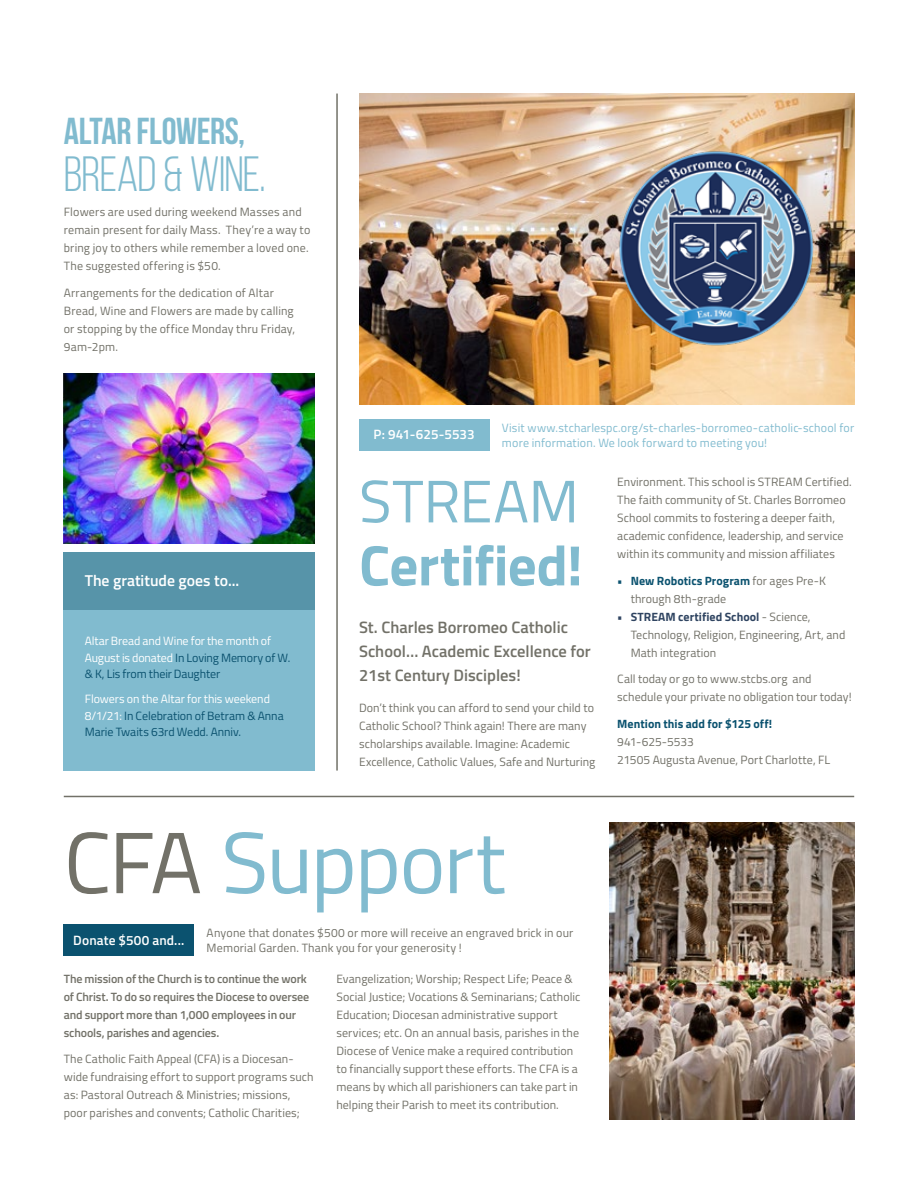
<style>
.page{position:relative;width:918px;height:1188px;background:#fff}
.page>*{position:absolute;margin:0;border:0;box-sizing:border-box;transform-origin:0 0}
.t1{font:87px "Titillium";letter-spacing:-.02em;color:#81bbcf}
.t2{font:60px "Titillium";letter-spacing:-.005em;color:#81bbcf}
.t3{font:700 57px "Titillium";letter-spacing:-.01em;color:#81bbcf}
.t4{font:49.5px "Bebas Neue";letter-spacing:-.015em;color:#81bbcf}
.t5{font:37.5px "Bebas Neue";letter-spacing:-.01em;color:#81bbcf}
.t6{font:600 16.5px/24px "Titillium";color:#727168}
.t7{font:600 15.75px "Titillium";color:#fff}
.t8{font:600 13.5px "Titillium";letter-spacing:.01em;color:#fff}
.t9{font:12px/18px "Titillium";letter-spacing:.01em;color:#727168}
.t10{font:600 12px/18px "Titillium";letter-spacing:-.01em;color:#727168}
.t11{font:12px/15px "Titillium";letter-spacing:.015em;color:#81bbcf}
.t12{font:12px/16.5px "Titillium";letter-spacing:-.005em;color:#0b526f}
.t13{font:12px/16.5px "Titillium";letter-spacing:-.01em;color:#fff}
.t14{font:700 12px "Titillium";letter-spacing:.005em;color:#0b526f}
.s1{color:#0b526f}
.s2{color:#fff}
.s3{font-weight:700;color:#0b526f}
.s4{font-weight:700;color:#2f4461}
.s5{color:#727168}
</style>
<div class="page">
<div style="left:64px;top:552px;width:251px;height:58px;background:#5794a9"></div>
<div style="left:64px;top:610px;width:251px;height:161px;background:#81bbcf"></div>
<img style="left:609px;top:822px;width:245px;height:298px">
<img style="left:64px;top:374px;width:251px;height:170px">
<div style="left:64px;top:924px;width:130px;height:31px;background:#0b526f"></div>
<img style="left:359px;top:94px;width:495px;height:311px">
<div style="left:359px;top:419px;width:130px;height:31px;background:#81bbcf"></div>
<hr style="left:64px;top:796px;width:790px;height:1px;background:#727168">
<hr style="left:336px;top:94px;width:2px;height:677px;background:#727168">
<img style="left:617px;top:149px;width:199px;height:200px">
<h3 class="t5" style="left:64px;top:110px;width:183px">ALTAR FLOWERS,</h3>
<h3 class="t4" style="left:64px;top:148px;width:203px">BREAD &amp; WINE.</h3>
<p class="t9" style="left:64px;top:203px;width:248px">Flowers are used during weekend Masses and remain present for daily Mass. They’re a way to bring joy to others while remember a loved one.<br>The suggested offering is $50.</p>
<p class="t9" style="left:64px;top:283px;width:233px">Arrangements for the dedication of Altar Bread, Wine and Flowers are made by calling or stopping by the office Monday thru Friday, 9am-2pm.</p>
<h3 class="t7" style="left:85px;top:568px;width:156px">The gratitude goes to...</h3>
<p class="t13" style="left:85px;top:632px;width:207px">Altar Bread and Wine for the month of<br>August is donated <span class="s1">In Loving Memory of W. &amp; K, Lis from their Daughter</span></p>
<p class="t12" style="left:85px;top:690px;width:201px"><span class="s2">Flowers on the Altar for this weekend<br>8/1/21:</span> In Celebration of Betram &amp; Anna<br>Marie Twaits 63rd Wedd. Anniv.</p>
<p class="t8" style="left:374px;top:424px;width:102px">P: 941-625-5533</p>
<p class="t11" style="left:502px;top:419px;width:354px">Visit www.stcharlespc.org/st-charles-borromeo-catholic-school for more information. We look forward to meeting you!</p>
<h2 class="t2" style="left:359px;top:457px;width:221px">STREAM</h2>
<h3 class="t3" style="left:359px;top:522px;width:225px">Certified!</h3>
<h3 class="t6" style="left:359px;top:614px;width:233px">St. Charles Borromeo Catholic<br>School… Academic Excellence for<br>21st Century Disciples!</h3>
<p class="t9" style="left:359px;top:698px;width:238px">Don’t think you can afford to send your child to Catholic School? Think again! There are many scholarships available. Imagine: Academic Excellence, Catholic Values, Safe and Nurturing</p>
<p class="t9" style="left:617px;top:473px;width:236px">Environment. This school is STREAM Certified.<br>The faith community of St. Charles Borromeo School commits to fostering a deeper faith, academic confidence, leadership, and service within its community and mission affiliates</p>
<p class="t9" style="left:631px;top:571px;width:197px;text-indent:-14px"><span class="s3">• New Robotics Program</span> for ages Pre-K through 8th-grade</p>
<p class="t9" style="left:631px;top:607px;width:216px;text-indent:-14px"><span class="s4">• STREAM certified School</span> - Science,<br>Technology, Religion, Engineering, Art, and<br>Math integration</p>
<p class="t9" style="left:617px;top:670px;width:236px">Call today or go to www.stcbs.org and schedule your private no obligation tour today!</p>
<p class="t14" style="left:617px;top:715px;width:156px">Mention this add for $125 off!</p>
<p class="t9" style="left:617px;top:732px;width:215px">941-625-5533<br>21505 Augusta Avenue, Port Charlotte, FL</p>
<h1 class="t1" style="left:64px;top:799px;width:443px"><span class="s5">CFA</span> Support</h1>
<p class="t8" style="left:73px;top:930px;width:113px">Donate $500 and...</p>
<p class="t9" style="left:207px;top:925px;width:368px;line-height:15px">Anyone that donates $500 or more will receive an engraved brick in our<br>Memorial Garden. Thank you for your generosity !</p>
<p class="t10" style="left:64px;top:969px;width:247px">The mission of the Church is to continue the work of Christ. To do so requires the Diocese to oversee and support more than 1,000 employees in our schools, parishes and agencies.</p>
<p class="t9" style="left:64px;top:1049px;width:251px">The Catholic Faith Appeal (CFA) is a Diocesan&shy;wide fundraising effort to support programs such as: Pastoral Outreach &amp; Ministries; missions, poor parishes and convents; Catholic Charities;</p>
<p class="t9" style="left:336px;top:969px;width:246px">Evangelization; Worship; Respect Life; Peace &amp; Social Justice; Vocations &amp; Seminarians; Catholic Education; Diocesan administrative support services; etc. On an annual basis, parishes in the Diocese of Venice make a required contribution to financially support these efforts. The CFA is a means by which all parishioners can take part in helping their Parish to meet its contribution.</p>
</div>
